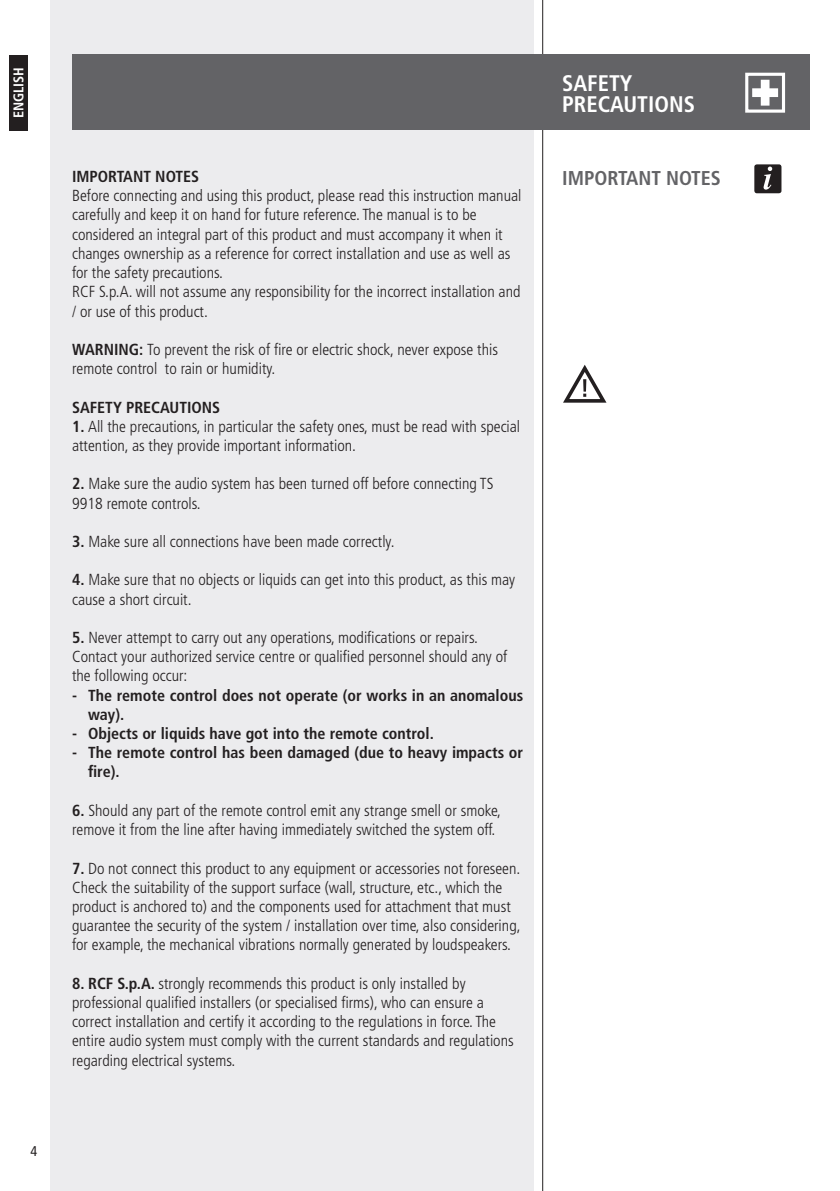
<style>
.page{position:relative;width:840px;height:1191px;background:#fff}
.page>*{position:absolute;margin:0;border:0;box-sizing:border-box;transform-origin:0 0}
.t1{font:700 condensed 22.6px/21.2px "Frutiger LT Std";color:#fff}
.t2{font:700 condensed 20px "Frutiger LT Std";color:#636366}
.t3{font:300 condensed 16px/19.2px "Frutiger LT Std";color:#231f20}
.t4{font:700 condensed 16px/19.2px "Frutiger LT Std";color:#231f20}
.t5{font:700 condensed 14px "Frutiger LT Std";color:#fff}
.t6{font:condensed 14px "Frutiger LT Std";color:#231f20}
.s1{font-weight:700}
</style>
<div class="page">
<div style="left:51px;top:0;width:482px;height:1191px;background:#ececee"></div>
<hr style="left:542px;top:0;width:1px;height:1191px;background:#231f20">
<div style="left:9px;top:55px;width:18px;height:75px;background:#231f20"></div>
<div style="left:72px;top:54px;width:737px;height:76px;background:#636366"></div>
<div style="left:744px;top:73px;width:40px;height:40px;border:3px solid #fff"></div>
<svg style="left:752px;top:80px;width:25px;height:26px"></svg>
<div style="left:753px;top:164px;width:28px;height:29px;background:#231f20;border-radius:3px"></div>
<svg style="left:763px;top:167px;width:8px;height:23px"></svg>
<svg style="left:563px;top:364px;width:44px;height:39px"></svg>
<p class="t5" style="left:10px;top:118px;width:53px;rotate:-90deg">ENGLISH</p>
<h1 class="t1" style="left:562px;top:72px;width:134px">SAFETY<br>PRECAUTIONS</h1>
<p class="t6" style="left:31px;top:1142px;width:8px">4</p>
<p class="t4" style="left:72px;top:167px;width:128px">IMPORTANT NOTES</p>
<p class="t2" style="left:562px;top:166px;width:160px">IMPORTANT NOTES</p>
<p class="t3" style="left:72px;top:186px;width:450px">Before connecting and using this product, please read this instruction manual carefully and keep it on hand for future reference. The manual is to be considered an integral part of this product and must accompany it when it changes ownership as a reference for correct installation and use as well as for the safety precautions.<br>RCF S.p.A. will not assume any responsibility for the incorrect installation and / or use of this product.</p>
<p class="t3" style="left:72px;top:340px;width:427px"><span class="s1">WARNING:</span> To prevent the risk of fire or electric shock, never expose this remote control to rain or humidity.</p>
<p class="t4" style="left:72px;top:397px;width:150px">SAFETY PRECAUTIONS</p>
<p class="t3" style="left:72px;top:417px;width:449px"><span class="s1">1.</span> All the precautions, in particular the safety ones, must be read with special attention, as they provide important information.</p>
<p class="t3" style="left:72px;top:474px;width:423px"><span class="s1">2.</span> Make sure the audio system has been turned off before connecting TS<br>9918 remote controls.</p>
<p class="t3" style="left:72px;top:532px;width:324px"><span class="s1">3.</span> Make sure all connections have been made correctly.</p>
<p class="t3" style="left:72px;top:570px;width:444px"><span class="s1">4.</span> Make sure that no objects or liquids can get into this product, as this may cause a short circuit.</p>
<p class="t3" style="left:72px;top:628px;width:436px"><span class="s1">5.</span> Never attempt to carry out any operations, modifications or repairs.<br>Contact your authorized service centre or qualified personnel should any of the following occur:</p>
<p class="t4" style="left:88px;top:685px;width:436px;text-indent:-16px">- The remote control does not operate (or works in an anomalous way).</p>
<p class="t4" style="left:72px;top:724px;width:363px">- Objects or liquids have got into the remote control.</p>
<p class="t4" style="left:88px;top:743px;width:436px;text-indent:-16px">- The remote control has been damaged (due to heavy impacts or fire).</p>
<p class="t3" style="left:72px;top:801px;width:430px"><span class="s1">6.</span> Should any part of the remote control emit any strange smell or smoke, remove it from the line after having immediately switched the system off.</p>
<p class="t3" style="left:72px;top:858px;width:450px"><span class="s1">7.</span> Do not connect this product to any equipment or accessories not foreseen.<br>Check the suitability of the support surface (wall, structure, etc., which the product is anchored to) and the components used for attachment that must guarantee the security of the system / installation over time, also considering, for example, the mechanical vibrations normally generated by loudspeakers.</p>
<p class="t3" style="left:72px;top:973px;width:443px"><span class="s1">8. RCF S.p.A.</span> strongly recommends this product is only installed by professional qualified installers (or specialised firms), who can ensure a correct installation and certify it according to the regulations in force. The entire audio system must comply with the current standards and regulations regarding electrical systems.</p>
</div>
